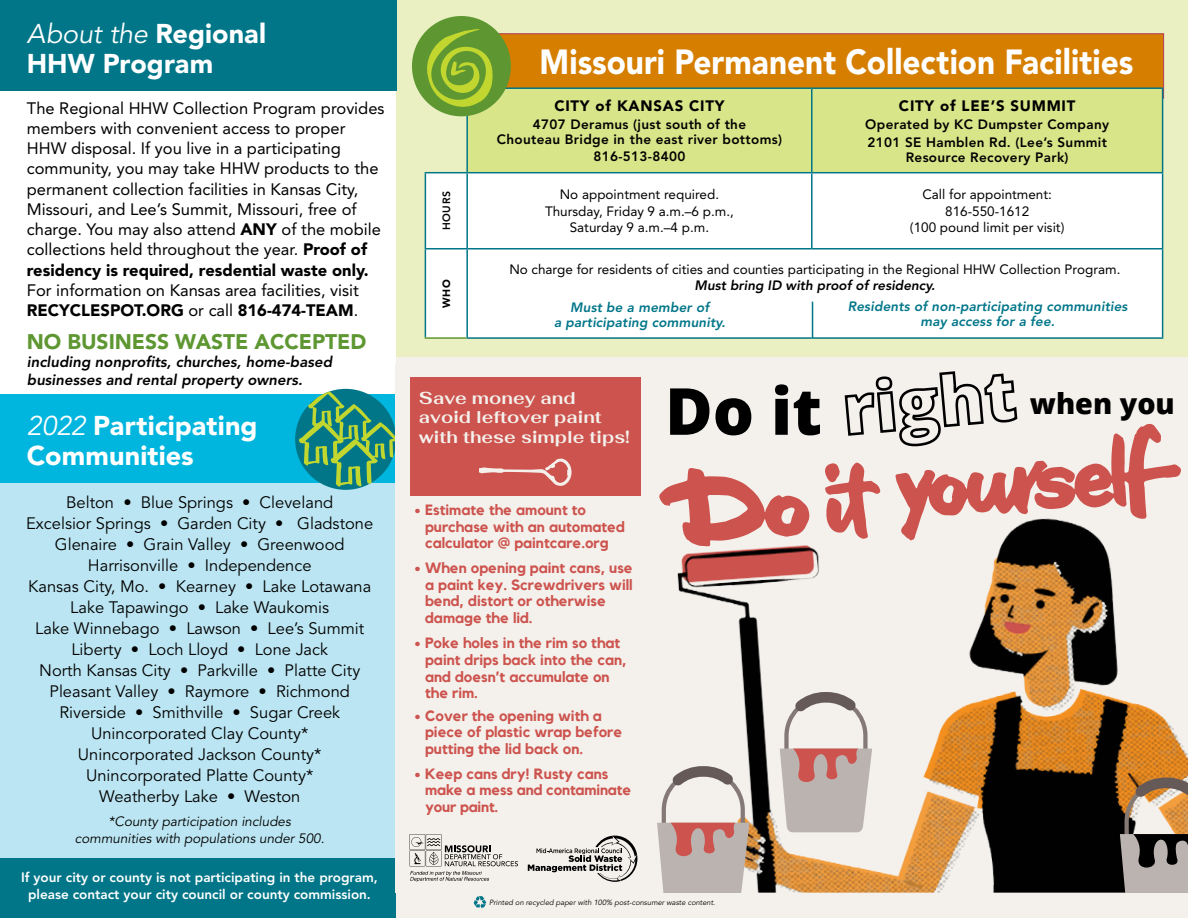
<style>
.page{position:relative;width:1188px;height:918px;background:#fff}
.page>*{position:absolute;margin:0;border:0;box-sizing:border-box;transform-origin:0 0}
.t1{font:800 64.95px "Open Sans";color:#000}
.t2{font:900 34.65px "Avenir LT Std";color:#fff;scale:.91 1}
.t3{font:800 28.8px "Open Sans";color:#000}
.t4{font:900 27px/30px "Avenir LT Std";color:#fff}
.t5{font:900 21px "Avenir LT Std";color:#5e9732}
.t6{font:700 17.4px/19.8px "Fahkwang";color:#f4f1ec}
.t7{font:16.5px/21px "Avenir LT Std";color:#000;text-align:center}
.t8{font:16.5px/20.2px "Avenir LT Std";color:#000}
.t9{font:italic 800 15px/18px "Avenir LT Std";color:#000}
.t10{font:900 15px "Avenir LT Std";letter-spacing:.05em;color:#000}
.t11{font:700 14.85px/16.5px "Kollektif";color:#cd534e}
.t12{font:13.5px/16.5px "Avenir LT Std";color:#000;text-align:center}
.t13{font:800 13.5px/15px "Avenir LT Std";letter-spacing:.025em;color:#000;text-align:center}
.t14{font:800 13.5px/16.5px "Avenir LT Std";color:#fff;text-align:center}
.t15{font:italic 800 13.5px/15px "Avenir LT Std";letter-spacing:.01em;color:#007688;text-align:center}
.t16{font:italic 13.5px/16.5px "Avenir LT Std";color:#000;text-align:center}
.t17{font:italic 800 13.5px "Avenir LT Std";color:#000}
.t18{font:800 10.5px "Avenir LT Std";letter-spacing:.05em;color:#000}
.t19{font:900 10.5px "Avenir LT Std";color:#000}
.t20{font:italic 7.5px "Avenir LT Std";color:#000}
.s1{font-weight:400;font-style:italic}
.s2{font-weight:900}
</style>
<div class="page">
<div style="left:396px;top:0;width:792px;height:394px;background:#eaf0c2"></div>
<div style="left:471px;top:33px;width:693px;height:66px;background:#d57e00;border:1px solid #b23e5a"></div>
<div style="left:0;top:0;width:396px;height:90px;background:#007688"></div>
<div style="left:0;top:400px;width:396px;height:481px;background:#bbe5f2"></div>
<div style="left:468px;top:89px;width:694px;height:83px;background:#d8e588"></div>
<div style="left:426px;top:173px;width:736px;height:164px;background:#fff"></div>
<hr style="left:1162px;top:250px;width:1px;height:87px;background:#007688">
<hr style="left:425px;top:250px;width:1px;height:87px;background:#007688">
<hr style="left:425px;top:172px;width:42px;height:1px;background:#007688">
<hr style="left:425px;top:173px;width:1px;height:75px;background:#007688">
<hr style="left:425px;top:248px;width:42px;height:2px;background:#007688">
<hr style="left:466px;top:87px;width:346px;height:2px;background:#007688">
<hr style="left:466px;top:89px;width:2px;height:83px;background:#007688">
<hr style="left:466px;top:250px;width:2px;height:87px;background:#007688">
<hr style="left:1162px;top:173px;width:1px;height:75px;background:#007688">
<hr style="left:467px;top:172px;width:345px;height:1px;background:#007688">
<hr style="left:466px;top:173px;width:2px;height:75px;background:#007688">
<hr style="left:811px;top:173px;width:2px;height:75px;background:#007688">
<hr style="left:467px;top:248px;width:345px;height:2px;background:#007688">
<hr style="left:812px;top:248px;width:351px;height:2px;background:#007688">
<hr style="left:466px;top:337px;width:346px;height:2px;background:#007688">
<hr style="left:812px;top:337px;width:351px;height:2px;background:#007688">
<hr style="left:812px;top:87px;width:351px;height:2px;background:#007688">
<hr style="left:811px;top:89px;width:2px;height:83px;background:#007688">
<hr style="left:1162px;top:89px;width:1px;height:83px;background:#007688">
<hr style="left:812px;top:172px;width:351px;height:1px;background:#007688">
<hr style="left:425px;top:337px;width:41px;height:2px;background:#5e9732">
<div style="left:0;top:394px;width:396px;height:89px;background:#00b6de"></div>
<hr style="left:812px;top:302px;width:1px;height:36px;background:#007688">
<div style="left:0;top:858px;width:396px;height:60px;background:#007688"></div>
<div style="left:412px;top:16px;width:99px;height:100px;background:#5e9732;border-radius:50%"></div>
<svg style="left:424px;top:28px;width:75px;height:85px"></svg>
<svg style="left:297px;top:391px;width:99px;height:97px"></svg>
<div style="left:396px;top:357px;width:792px;height:561px;background:#f4f1ec"></div>
<img style="left:677px;top:542px;width:511px;height:351px">
<svg style="left:659px;top:468px;width:151px;height:78px"></svg>
<svg style="left:657px;top:765px;width:93px;height:128px"></svg>
<svg style="left:780px;top:691px;width:92px;height:141px"></svg>
<svg style="left:1062px;top:768px;width:126px;height:125px;background:#5d4e3f"></svg>
<svg style="left:825px;top:371px;width:356px;height:171px"></svg>
<div style="left:410px;top:377px;width:230px;height:119px;background:#cd534e"></div>
<svg style="left:479px;top:458px;width:93px;height:28px"></svg>
<svg style="left:409px;top:834px;width:109px;height:48px"></svg>
<svg style="left:528px;top:836px;width:109px;height:46px"></svg>
<svg style="left:474px;top:896px;width:12px;height:12px"></svg>
<h3 class="t4" style="left:27px;top:18px;width:241px"><span class="s1">About the</span> Regional<br>HHW Program</h3>
<p class="t8" style="left:27px;top:98px;width:359px">The Regional HHW Collection Program provides members with convenient access to proper HHW disposal. If you live in a participating community, you may take HHW products to the permanent collection facilities in Kansas City, Missouri, and Lee’s Summit, Missouri, free of charge. You may also attend <span class="s2">ANY</span> of the mobile collections held throughout the year. <span class="s2">Proof of residency is required, resdential waste only.</span></p>
<p class="t8" style="left:27px;top:280px;width:334px">For information on Kansas area facilities, visit<br><span class="s2">RECYCLESPOT.ORG</span> or call <span class="s2">816-474-TEAM</span>.</p>
<p class="t5" style="left:27px;top:329px;width:341px">NO BUSINESS WASTE ACCEPTED</p>
<p class="t9" style="left:27px;top:353px;width:307px">including nonprofits, churches, home-based businesses and rental property owners.</p>
<h3 class="t4" style="left:27px;top:411px;width:232px"><span class="s1">2022</span> Participating<br>Communities</h3>
<p class="t7" style="left:26px;top:493px;width:349px">Belton • Blue Springs • Cleveland<br>Excelsior Springs • Garden City • Gladstone Glenaire • Grain Valley • Greenwood Harrisonville • Independence<br>Kansas City, Mo. • Kearney • Lake Lotawana Lake Tapawingo • Lake Waukomis<br>Lake Winnebago • Lawson • Lee’s Summit Liberty • Loch Lloyd • Lone Jack<br>North Kansas City • Parkville • Platte City Pleasant Valley • Raymore • Richmond Riverside • Smithville • Sugar Creek Unincorporated Clay County*<br>Unincorporated Jackson County* Unincorporated Platte County*<br>Weatherby Lake • Weston</p>
<p class="t16" style="left:75px;top:814px;width:251px">*County participation includes communities with populations under 500.</p>
<p class="t14" style="left:21px;top:869px;width:358px">If your city or county is not participating in the program, please contact your city council or county commission.</p>
<h2 class="t2" style="left:540px;top:41px;width:654px">Missouri Permanent Collection Facilities</h2>
<p class="t10" style="left:554px;top:97px;width:172px">CITY of KANSAS CITY</p>
<p class="t13" style="left:497px;top:117px;width:287px">4707 Deramus (just south of the<br>Chouteau Bridge in the east river bottoms)</p>
<p class="t13" style="left:593px;top:149px;width:94px">816-513-8400</p>
<p class="t10" style="left:899px;top:96px;width:178px">CITY of LEE’S SUMMIT</p>
<p class="t13" style="left:865px;top:115px;width:245px;line-height:18px;text-align:left">Operated by KC Dumpster Company<br>2101 SE Hamblen Rd. (Lee’s Summit</p>
<p class="t13" style="left:906px;top:149px;width:164px">Resource Recovery Park)</p>
<p class="t18" style="left:440px;top:230px;width:40px;rotate:-90deg">HOURS</p>
<p class="t12" style="left:545px;top:187px;width:190px">No appointment required.<br>Thursday, Friday 9 a.m.–6 p.m.,<br>Saturday 9 a.m.–4 p.m.</p>
<p class="t12" style="left:910px;top:187px;width:156px">Call for appointment:<br>816-550-1612<br>(100 pound limit per visit)</p>
<p class="t19" style="left:440px;top:308px;width:30px;rotate:-90deg">WHO</p>
<p class="t12" style="left:509px;top:261px;width:613px">No charge for residents of cities and counties participating in the Regional HHW Collection Program.</p>
<p class="t17" style="left:695px;top:278px;width:242px">Must bring ID with proof of residency.</p>
<p class="t15" style="left:554px;top:300px;width:173px">Must be a member of<br>a participating community.</p>
<p class="t15" style="left:848px;top:299px;width:281px">Residents of non-participating communities may access for a fee.</p>
<p class="t6" style="left:419px;top:387px;width:213px">Save money and avoid leftover paint with these simple tips!</p>
<p class="t11" style="left:425px;top:502px;width:201px;text-indent:-10px">• Estimate the amount to purchase with an automated calculator @ paintcare.org</p>
<p class="t11" style="left:425px;top:560px;width:209px;text-indent:-10px">• When opening paint cans, use a paint key. Screwdrivers will bend, distort or otherwise damage the lid.</p>
<p class="t11" style="left:425px;top:635px;width:203px;text-indent:-10px">• Poke holes in the rim so that paint drips back into the can, and doesn’t accumulate on the rim.</p>
<p class="t11" style="left:425px;top:707px;width:199px;text-indent:-10px">• Cover the opening with a piece of plastic wrap before putting the lid back on.</p>
<p class="t11" style="left:425px;top:765px;width:208px;text-indent:-10px">• Keep cans dry! Rusty cans make a mess and contaminate your paint.</p>
<h1 class="t1" style="left:665px;top:362px;width:158px">Do it</h1>
<p class="t20" style="left:489px;top:898px;width:228px">Printed on recycled paper with 100% post-consumer waste content.</p>
<h3 class="t3" style="left:1030px;top:381px;width:146px">when you</h3>
</div>
